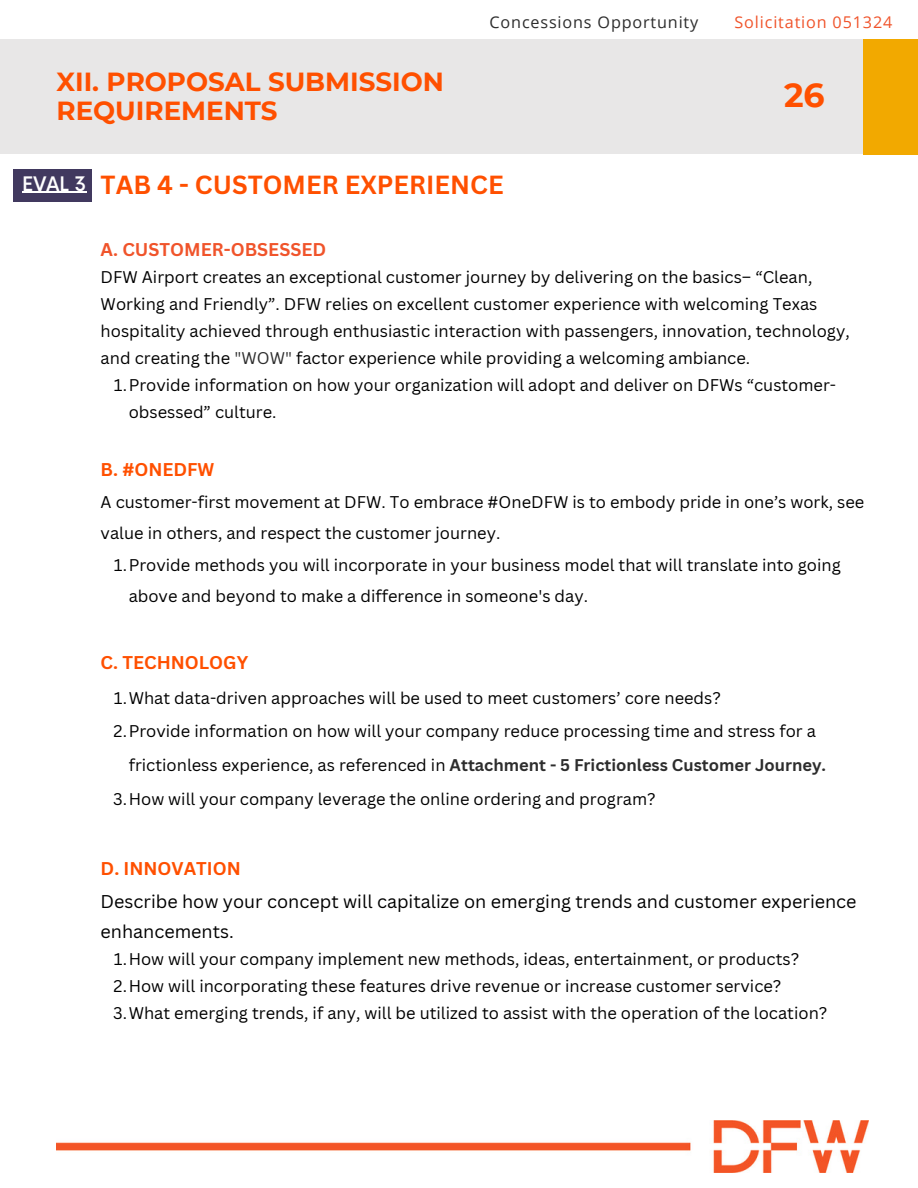
<style>
.page{position:relative;width:918px;height:1188px;background:#fff}
.page>*{position:absolute;margin:0;border:0;box-sizing:border-box;transform-origin:0 0}
.t1{font:700 33.15px "Montserrat";color:#ff5000}
.t2{font:700 26.1px/28.5px "Montserrat";color:#ff5000}
.t3{font:700 25.5px "Canva Sans";color:#ff5000}
.t4{font:500 19.5px "Now";color:#fff}
.t5{font:18px/33.8px "Canva Sans";color:#000}
.t6{font:700 18px "Canva Sans";color:#ff5000}
.t7{font:700 18px "Canva Sans";color:#f0542b}
.t8{font:16.5px/27px "Canva Sans";color:#000}
.t9{font:16.2px "Open Sans";letter-spacing:.05em;color:#2d2d2d}
.t10{font:16.2px "Open Sans";letter-spacing:.05em;color:#f0542b}
.s1{color:#2d2d2d}
.s2{font-weight:700;color:#2d2d2d}
.s3{font-weight:700;color:#ff5000}
</style>
<div class="page">
<img style="left:57px;top:1121px;width:812px;height:51px">
<div style="left:0;top:39px;width:918px;height:115px;background:#e8e7e7"></div>
<div style="left:863px;top:39px;width:55px;height:116px;background:#f2a900"></div>
<div style="left:13px;top:170px;width:79px;height:32px;background:#41395f"></div>
<hr style="left:22px;top:192px;width:64px;height:1px;background:#fff">
<p class="t2" style="left:57px;top:68px;width:389px">XII. PROPOSAL SUBMISSION<br>REQUIREMENTS</p>
<p class="t9" style="left:490px;top:11px;width:210px">Concessions Opportunity</p>
<p class="t10" style="left:735px;top:11px;width:159px">Solicitation 051324</p>
<h1 class="t1" style="left:784px;top:75px;width:42px">26</h1>
<p class="t4" style="left:22px;top:173px;width:66px">EVAL 3</p>
<h2 class="t3" style="left:101px;top:167px;width:405px">TAB 4 - CUSTOMER EXPERIENCE</h2>
<h1 class="t7" style="left:101px;top:237px;width:227px">A. CUSTOMER-OBSESSED</h1>
<p class="t8" style="left:101px;top:263px;width:751px">DFW Airport creates an exceptional customer journey by delivering on the basics– “Clean, Working and Friendly”. DFW relies on excellent customer experience with welcoming Texas hospitality achieved through enthusiastic interaction with passengers, innovation, technology, and creating the <span class="s1">"WOW"</span> factor experience while providing a welcoming ambiance.</p>
<p class="t8" style="left:129px;top:371px;width:709px;text-indent:-15px">1.Provide information on how your organization will adopt and deliver on DFWs “customer&shy;obsessed” culture.</p>
<p class="t6" style="left:101px;top:457px;width:115px">B. #ONEDFW</p>
<p class="t8" style="left:101px;top:486px;width:765px;line-height:31.5px">A customer-first movement at DFW. To embrace #OneDFW is to embody pride in one’s work, see value in others, and respect the customer journey.</p>
<p class="t8" style="left:129px;top:549px;width:714px;line-height:31.5px;text-indent:-15px">1.Provide methods you will incorporate in your business model that will translate into going above and beyond to make a difference in someone's day.</p>
<p class="t6" style="left:101px;top:649px;width:149px">C. TECHNOLOGY</p>
<h2 class="t8" style="left:114px;top:684px;width:609px">1.What data-driven approaches will be used to meet customers’ core needs?</h2>
<p class="t8" style="left:129px;top:714px;width:699px;line-height:33.8px;text-indent:-15px">2.Provide information on how will your company reduce processing time and stress for a frictionless experience, as referenced in <span class="s2">Attachment - 5 Frictionless Customer Journey.</span></p>
<p class="t8" style="left:113px;top:785px;width:544px">3.How will your company leverage the online ordering and program?</p>
<p class="t5" style="left:101px;top:851px;width:757px"><span class="s3">D. INNOVATION<br></span>Describe how your concept will capitalize on emerging trends and customer experience</p>
<p class="t5" style="left:101px;top:914px;width:135px">enhancements.</p>
<h3 class="t8" style="left:114px;top:945px;width:687px">1.How will your company implement new methods, ideas, entertainment, or products?</h3>
<p class="t8" style="left:114px;top:972px;width:669px">2.How will incorporating these features drive revenue or increase customer service?</p>
<p class="t8" style="left:113px;top:999px;width:716px">3.What emerging trends, if any, will be utilized to assist with the operation of the location?</p>
</div>
